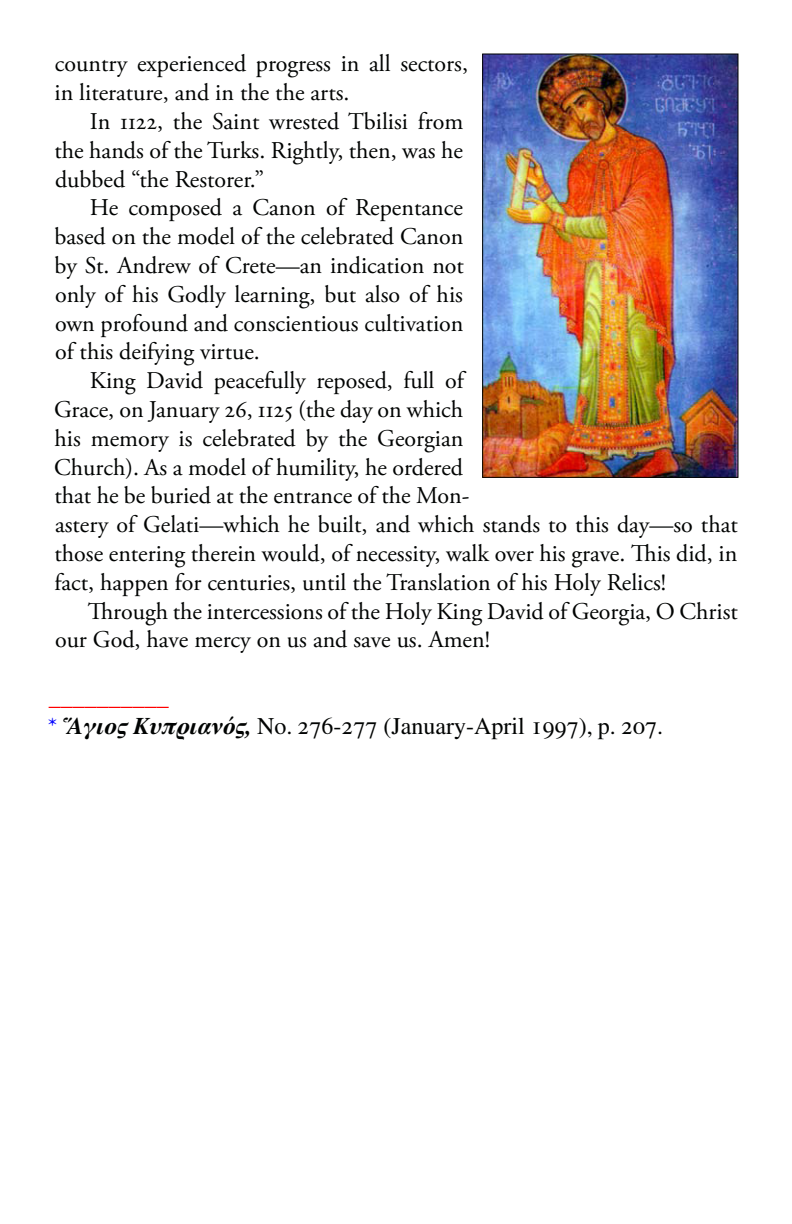
<style>
.page{position:relative;width:792px;height:1224px;background:#fff}
.page>*{position:absolute;margin:0;border:0;box-sizing:border-box;transform-origin:0 0}
.t1{font:24px/28.8px "Adobe Garamond Pro";color:#010302}
.t2{font:24px "CTOS Times Pro";color:#010302}
.t3{font:24px "Adobe Garamond Pro";color:#f00}
.s1{font-family:"Adobe Garamond Pro";color:#00f}
.s2{font-weight:700;font-style:italic}
</style>
<div class="page">
<img style="left:484px;top:56px;width:252px;height:420px">
<div style="left:482px;top:54px;width:256px;height:424px;border:1px solid #010302"></div>
<p class="t1" style="left:55px;top:50px;width:415px">country experienced progress in all sectors, in literature, and in the the arts.</p>
<p class="t1" style="left:55px;top:108px;width:410px;text-align:justify;text-indent:35px">In 1122, the Saint wrested Tbilisi from the hands of the Turks. Rightly, then, was he dubbed “the Restorer.”</p>
<p class="t1" style="left:55px;top:194px;width:411px;text-align:justify;text-indent:35px">He composed a Canon of Repentance based on the model of the celebrated Canon by St. Andrew of Crete—an indication not only of his Godly learning, but also of his own profound and conscientious cultivation of this deifying virtue.</p>
<p class="t1" style="left:54px;top:367px;width:685px;text-indent:36px">King David peacefully reposed, full of<br>Grace, on January 26, 1125 (the day on which<br>his memory is celebrated by the Georgian<br>Church). As a model of humility, he ordered<br>that he be buried at the entrance of the Mon-<br>astery of Gelati—which he built, and which stands to this day—so that those entering therein would, of necessity, walk over his grave. This did, in fact, happen for centuries, until the Translation of his Holy Relics!</p>
<p class="t1" style="left:55px;top:597px;width:684px;text-indent:33px">Through the intercessions of the Holy King David of Georgia, O Christ our God, have mercy on us and save us. Amen!</p>
<p class="t3" style="left:49px;top:683px;width:122px">__________</p>
<p class="t2" style="left:48px;top:705px;width:617px"><span class="s1">*</span> <span class="s2">Ἅγιος Κυπριανός,</span> No. 276-277 (January-April 1997), p. 207.</p>
</div>
